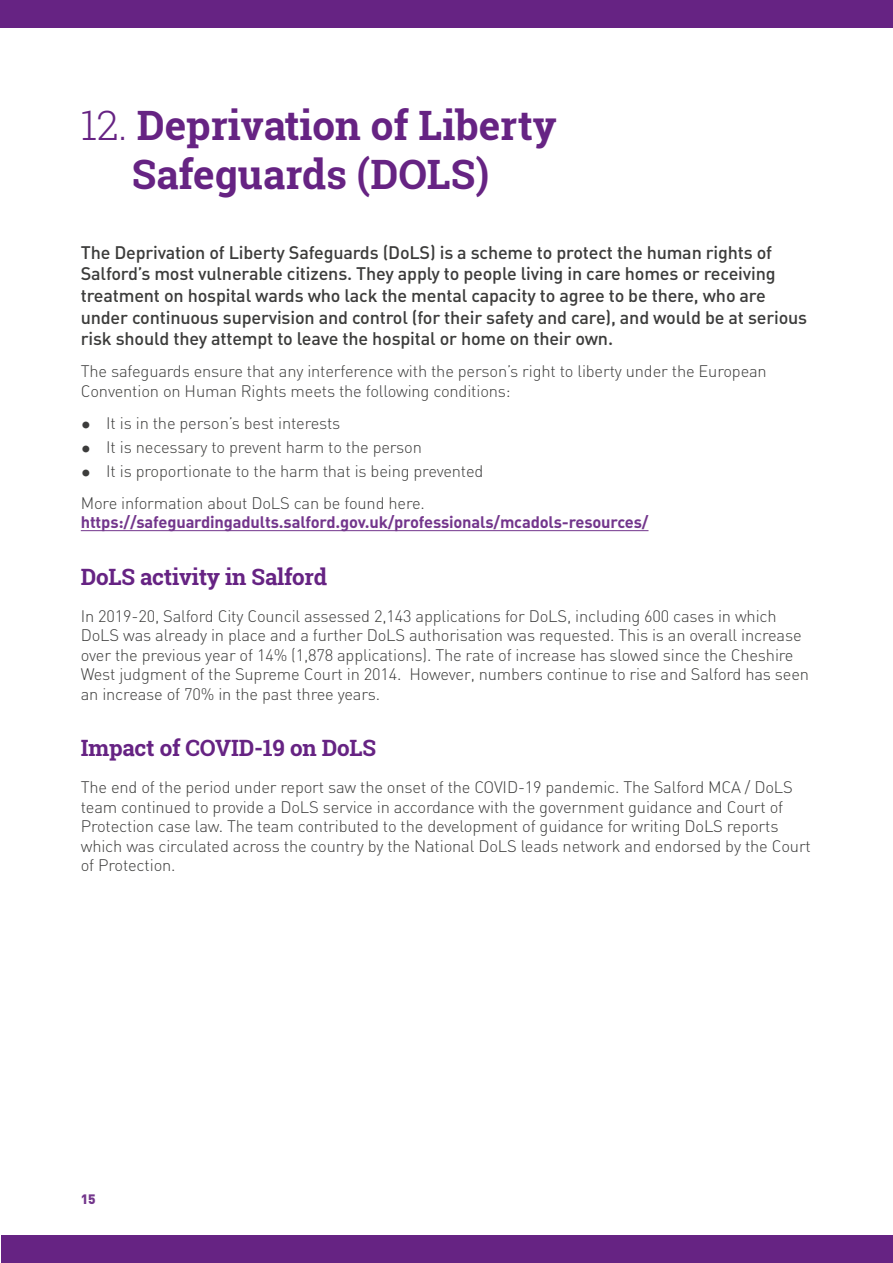
<style>
.page{position:relative;width:893px;height:1263px;background:#fff}
.page>*{position:absolute;margin:0;border:0;box-sizing:border-box;transform-origin:0 0}
.Section_head{font:700 40.5px "Roboto Slab";color:#662383}
.Sub_head{font:700 22.5px "Roboto Slab";letter-spacing:-.01em;color:#662383}
.Intro_text{font:500 18px/21.6px "DIN Salford";letter-spacing:-.01em;color:#3c3c3b}
.Body_text{font:300 16.5px/19.5px "DIN Salford";letter-spacing:-.01em;color:#3c3c3b}
.bullet{font:300 16.5px "DIN Salford";letter-spacing:-.01em;color:#3c3c3b}
.Body_text-2{font:700 16.5px/19.5px "DIN Salford";letter-spacing:-.01em;color:#73368c}
.t1{font:900 13.5px "DIN Salford";color:#73368c}
.s1{font-weight:300}
.s2{font-weight:700;font-size:21px}
.s3{font-weight:300;color:#3c3c3b}
</style>
<div class="page">
<div style="left:0;top:0;width:893px;height:28px;background:#662383"></div>
<div style="left:1px;top:1235px;width:892px;height:28px;background:#662383"></div>
<hr style="left:81px;top:530px;width:567px;height:1px;background:#73368c">
<h2 class="Section_head" style="left:81px;top:98px;width:478px"><span class="s1">12.</span> Deprivation of Liberty</h2>
<h2 class="Section_head" style="left:132px;top:146px;width:359px">Safeguards (DOLS)</h2>
<p class="Intro_text" style="left:81px;top:241px;width:728px">The Deprivation of Liberty Safeguards (DoLS) is a scheme to protect the human rights of Salford’s most vulnerable citizens. They apply to people living in care homes or receiving treatment on hospital wards who lack the mental capacity to agree to be there, who are under continuous supervision and control (for their safety and care), and would be at serious risk should they attempt to leave the hospital or home on their own.</p>
<p class="Body_text" style="left:81px;top:362px;width:687px">The safeguards ensure that any interference with the person’s right to liberty under the European<br>Convention on Human Rights meets the following conditions:</p>
<p class="bullet" style="left:81px;top:413px;width:261px"><span class="s2">•</span> It is in the person’s best interests</p>
<p class="bullet" style="left:81px;top:437px;width:343px"><span class="s2">•</span> It is necessary to prevent harm to the person</p>
<p class="bullet" style="left:81px;top:461px;width:404px"><span class="s2">•</span> It is proportionate to the harm that is being prevented</p>
<p class="Body_text-2" style="left:81px;top:493px;width:569px"><span class="s3">More information about DoLS can be found here. </span>https://safeguardingadults.salford.gov.uk/professionals/mcadols-resources/</p>
<h3 class="Sub_head" style="left:81px;top:562px;width:248px">DoLS activity in Salford</h3>
<p class="Body_text" style="left:81px;top:606px;width:730px">In 2019-20, Salford City Council assessed 2,143 applications for DoLS, including 600 cases in which DoLS was already in place and a further DoLS authorisation was requested. This is an overall increase over the previous year of 14% (1,878 applications). The rate of increase has slowed since the Cheshire West judgment of the Supreme Court in 2014. However, numbers continue to rise and Salford has seen an increase of 70% in the past three years.</p>
<h3 class="Sub_head" style="left:81px;top:733px;width:297px">Impact of COVID-19 on DoLS</h3>
<p class="Body_text" style="left:81px;top:777px;width:732px">The end of the period under report saw the onset of the COVID-19 pandemic. The Salford MCA / DoLS team continued to provide a DoLS service in accordance with the government guidance and Court of Protection case law. The team contributed to the development of guidance for writing DoLS reports which was circulated across the country by the National DoLS leads network and endorsed by the Court of Protection.</p>
<p class="t1" style="left:81px;top:1190px;width:16px">15</p>
</div>
